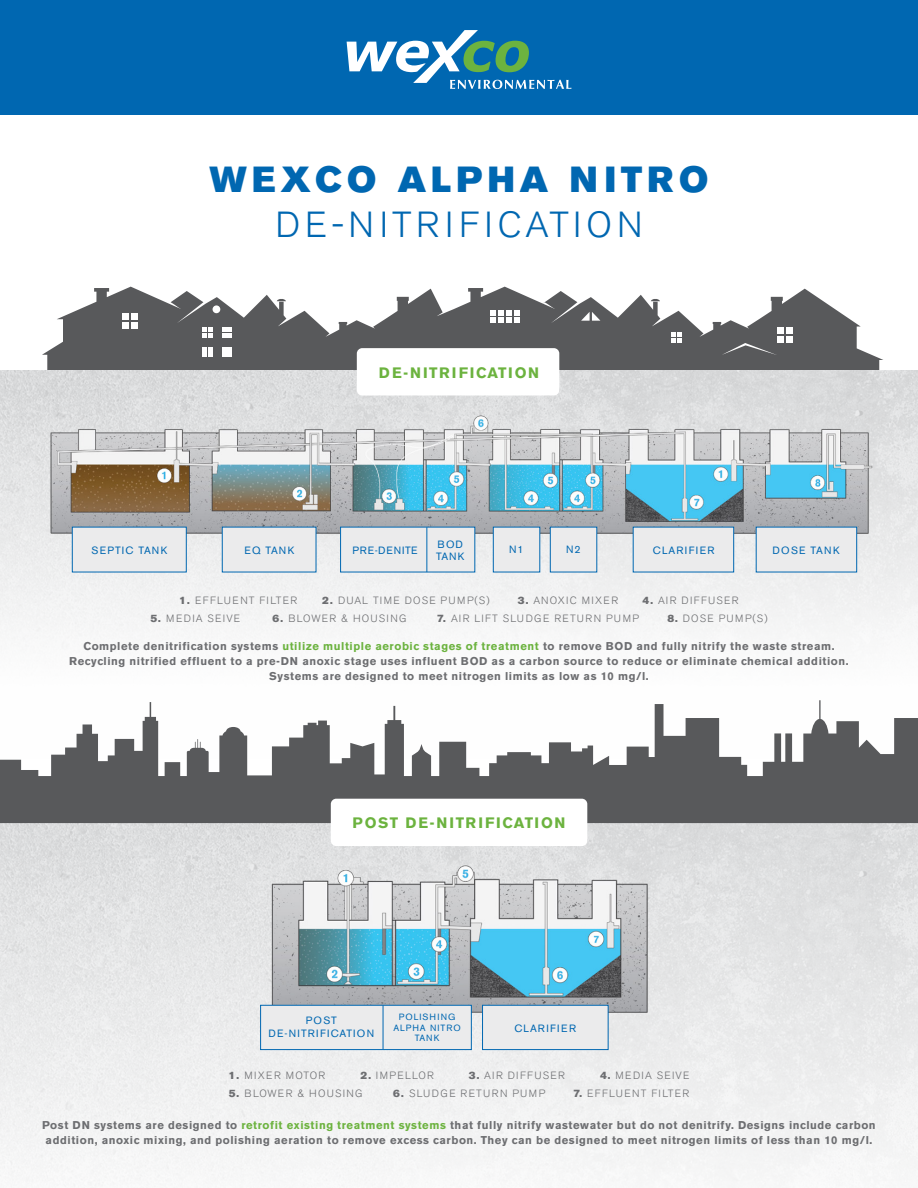
<style>
.page{position:relative;width:918px;height:1188px;background:#fff}
.page>*{position:absolute;margin:0;border:0;box-sizing:border-box;transform-origin:0 0}
.t1{font:300 36px "Akzidenz Grotesk BE";letter-spacing:.14em;color:#0067b1}
.t2{font:36px "Akzidenz Grotesk BE Super";letter-spacing:.145em;color:#0067b1}
.t3{font:700 15px "Akzidenz Grotesk BE";letter-spacing:.1em;color:#6cb33f}
.t4{font:700 11.25px/15px "Akzidenz Grotesk BE";letter-spacing:.05em;color:#6d6e71;text-align:center}
.t5{font:300 10.5px "Akzidenz Grotesk BE";letter-spacing:.12em;color:#6d6e71}
.t6{font:10.5px/13.5px "Akzidenz Grotesk BE";letter-spacing:.12em;color:#0067b1;text-align:center}
.t7{font:300 10.5px "Akzidenz Grotesk BE";letter-spacing:.14em;color:#6d6e71}
.t8{font:10.5px "Akzidenz Grotesk BE";letter-spacing:.07em;color:#0067b1}
.t9{font:9px/10.5px "Akzidenz Grotesk BE";letter-spacing:.12em;color:#0067b1;text-align:center}
.s1{font-family:"Akzidenz Grotesk BE Super";font-weight:400}
.s2{color:#6cb33f}
</style>
<div class="page">
<svg style="left:42px;top:286px;width:841px;height:84px;fill:#58595b"></svg>
<img style="left:0;top:370px;width:918px;height:277px">
<div style="left:357px;top:348px;width:202px;height:48px;background:#fff;border-radius:5px"></div>
<img style="left:0;top:823px;width:918px;height:364px">
<svg style="left:0;top:700px;width:918px;height:123px;fill:#58595b"></svg>
<div style="left:331px;top:799px;width:256px;height:47px;background:#fff;border-radius:5px"></div>
<img style="left:262px;top:857px;width:397px;height:168px">
<div style="left:260px;top:1005px;width:212px;height:45px;background:#ebebec"></div>
<div style="left:482px;top:1005px;width:127px;height:45px;background:#ebebec"></div>
<img style="left:36px;top:405px;width:851px;height:168px">
<svg style="left:72px;top:526px;width:115px;height:47px;background:#dce2e7"></svg>
<svg style="left:222px;top:526px;width:95px;height:47px;background:#dbe2e7"></svg>
<svg style="left:493px;top:526px;width:48px;height:47px;background:#d7dfe6"></svg>
<svg style="left:340px;top:526px;width:136px;height:47px;background:#dce2e7"></svg>
<svg style="left:755px;top:526px;width:102px;height:47px;background:#dce2e7"></svg>
<hr style="left:426px;top:527px;width:1px;height:45px;background:#0069b4">
<svg style="left:550px;top:526px;width:48px;height:47px;background:#d7dfe6"></svg>
<svg style="left:632px;top:526px;width:102px;height:47px;background:#dce2e7"></svg>
<hr style="left:383px;top:1005px;width:1px;height:44px;background:#0067b1">
<div style="left:0;top:0;width:918px;height:114px;background:#0067b1"></div>
<svg style="left:347px;top:30px;width:224px;height:59px"></svg>
<h1 class="t2" style="left:210px;top:158px;width:500px">WEXCO ALPHA NITRO</h1>
<h1 class="t1" style="left:275px;top:204px;width:369px">DE-NITRIFICATION</h1>
<h2 class="t3" style="left:379px;top:364px;width:162px">DE-NITRIFICATION</h2>
<p class="t6" style="left:436px;top:539px;width:30px;line-height:12px;text-align:left">BOD<br>TANK</p>
<p class="t6" style="left:566px;top:543px;width:16px">N2</p>
<p class="t6" style="left:653px;top:543px;width:63px">CLARIFIER</p>
<p class="t6" style="left:91px;top:543px;width:77px">SEPTIC TANK</p>
<p class="t6" style="left:244px;top:543px;width:52px">EQ TANK</p>
<p class="t8" style="left:353px;top:544px;width:67px">PRE-DENITE</p>
<p class="t6" style="left:509px;top:543px;width:16px">N1</p>
<p class="t6" style="left:773px;top:543px;width:69px">DOSE TANK</p>
<p class="t5" style="left:179px;top:594px;width:120px"><span class="s1">1.</span> EFFLUENT FILTER</p>
<p class="t5" style="left:322px;top:594px;width:169px"><span class="s1">2.</span> DUAL TIME DOSE PUMP(S)</p>
<p class="t5" style="left:518px;top:594px;width:102px"><span class="s1">3.</span> ANOXIC MIXER</p>
<p class="t5" style="left:643px;top:594px;width:98px"><span class="s1">4.</span> AIR DIFFUSER</p>
<p class="t5" style="left:150px;top:612px;width:91px"><span class="s1">5.</span> MEDIA SEIVE</p>
<p class="t5" style="left:273px;top:612px;width:135px"><span class="s1">6.</span> BLOWER &amp; HOUSING</p>
<p class="t5" style="left:437px;top:612px;width:203px"><span class="s1">7.</span> AIR LIFT SLUDGE RETURN PUMP</p>
<p class="t5" style="left:667px;top:612px;width:102px"><span class="s1">8.</span> DOSE PUMP(S)</p>
<p class="t4" style="left:69px;top:639px;width:781px">Complete denitrification systems <span class="s2">utilize multiple aerobic stages of treatment</span> to remove BOD and fully nitrify the waste stream.<br>Recycling nitrified effluent to a pre-DN anoxic stage uses influent BOD as a carbon source to reduce or eliminate chemical addition.<br>Systems are designed to meet nitrogen limits as low as 10 mg/l.</p>
<h2 class="t3" style="left:353px;top:814px;width:214px">POST DE-NITRIFICATION</h2>
<p class="t6" style="left:268px;top:1013px;width:107px">POST<br>DE-NITRIFICATION</p>
<p class="t9" style="left:393px;top:1012px;width:69px">POLISHING<br>ALPHA NITRO<br>TANK</p>
<p class="t6" style="left:514px;top:1022px;width:63px">CLARIFIER</p>
<p class="t5" style="left:229px;top:1070px;width:98px"><span class="s1">1.</span> MIXER MOTOR</p>
<p class="t5" style="left:361px;top:1070px;width:75px"><span class="s1">2.</span> IMPELLOR</p>
<p class="t5" style="left:469px;top:1070px;width:98px"><span class="s1">3.</span> AIR DIFFUSER</p>
<p class="t5" style="left:600px;top:1070px;width:91px"><span class="s1">4.</span> MEDIA SEIVE</p>
<p class="t5" style="left:229px;top:1088px;width:135px"><span class="s1">5.</span> BLOWER &amp; HOUSING</p>
<p class="t7" style="left:393px;top:1088px;width:154px"><span class="s1">6.</span> SLUDGE RETURN PUMP</p>
<p class="t5" style="left:574px;top:1088px;width:117px"><span class="s1">7.</span> EFFLUENT FILTER</p>
<p class="t4" style="left:42px;top:1118px;width:835px">Post DN systems are designed to <span class="s2">retrofit existing treatment systems</span> that fully nitrify wastewater but do not denitrify. Designs include carbon addition, anoxic mixing, and polishing aeration to remove excess carbon. They can be designed to meet nitrogen limits of less than 10 mg/l.</p>
</div>
